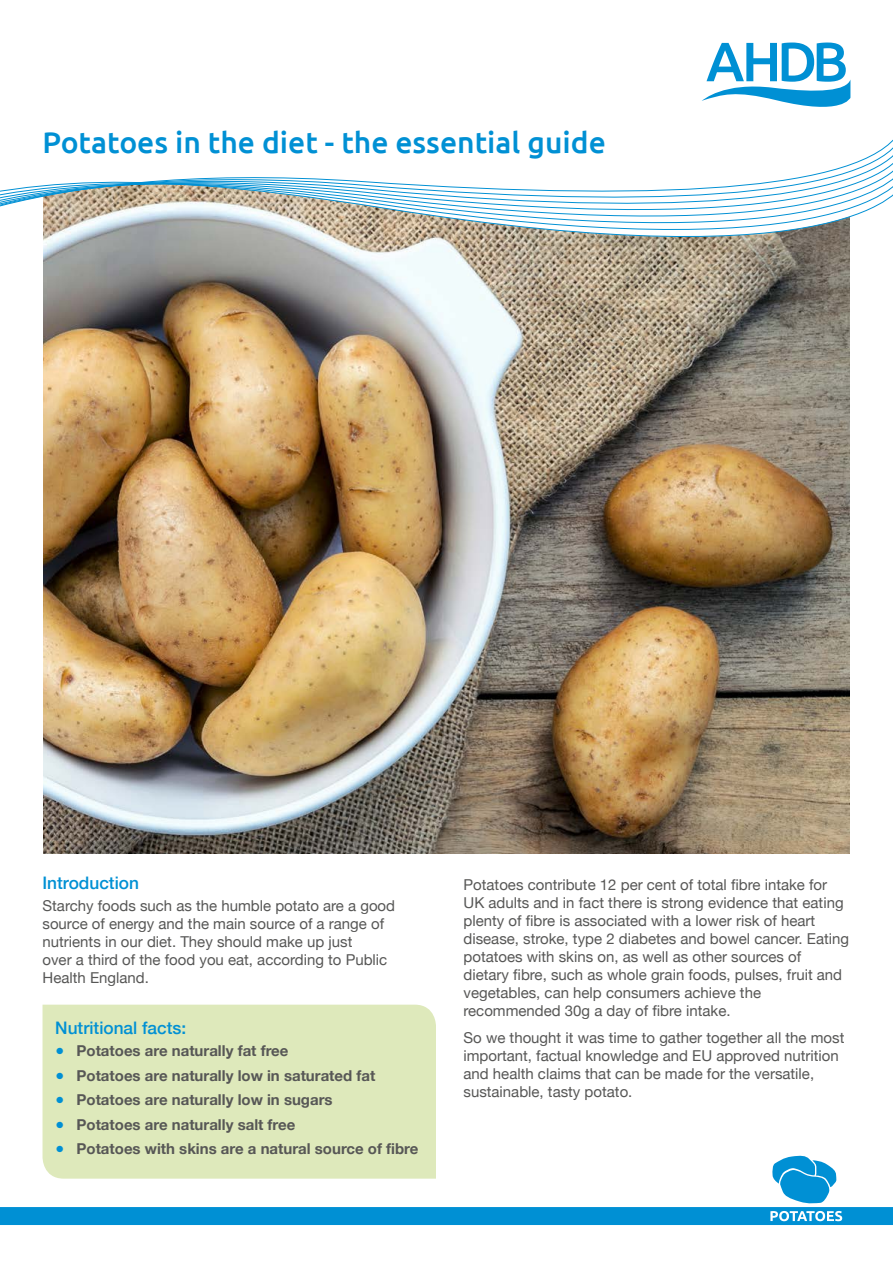
<style>
.page{position:relative;width:893px;height:1263px;background:#fff}
.page>*{position:absolute;margin:0;border:0;box-sizing:border-box;transform-origin:0 0}
.MAIN_TITLE{font:500 30px "Ubuntu";color:#0090d4}
.BLUE_SUB_HEADING_1{font:500 17.25px "Helvetica Neue";color:#0090d4}
.MAIN_BODY{font:15px/18px "Helvetica Neue";color:#575756}
.t1{font:700 15px "Helvetica Neue";color:#575756}
.s1{font-weight:400;color:#0090d4}
</style>
<div class="page">
<svg style="left:702px;top:43px;width:148px;height:64px"></svg>
<svg style="left:0;top:1156px;width:893px;height:69px"></svg>
<img style="left:43px;top:276px;width:807px;height:578px">
<svg style="left:43px;top:270px;width:807px;height:6px;background:#a5a198"></svg>
<svg style="left:43px;top:261px;width:807px;height:9px;background:#a9a59c"></svg>
<svg style="left:0;top:139px;width:893px;height:122px"></svg>
<div style="left:43px;top:1005px;width:393px;height:174px;background:#dee9bb"></div>
<p class="MAIN_TITLE" style="left:43px;top:124px;width:565px">Potatoes in the diet - the essential guide</p>
<p class="BLUE_SUB_HEADING_1" style="left:43px;top:868px;width:98px">Introduction</p>
<p class="MAIN_BODY" style="left:43px;top:897px;width:354px">Starchy foods such as the humble potato are a good source of energy and the main source of a range of nutrients in our diet. They should make up just<br>over a third of the food you eat, according to Public Health England.</p>
<p class="BLUE_SUB_HEADING_1" style="left:55px;top:1014px;width:133px">Nutritional facts:</p>
<p class="t1" style="left:55px;top:1039px;width:235px"><span class="s1">●</span> Potatoes are naturally fat free</p>
<p class="t1" style="left:55px;top:1064px;width:322px"><span class="s1">●</span> Potatoes are naturally low in saturated fat</p>
<p class="t1" style="left:55px;top:1088px;width:279px"><span class="s1">●</span> Potatoes are naturally low in sugars</p>
<p class="t1" style="left:55px;top:1112px;width:242px"><span class="s1">●</span> Potatoes are naturally salt free</p>
<p class="t1" style="left:55px;top:1137px;width:365px"><span class="s1">●</span> Potatoes with skins are a natural source of fibre</p>
<p class="MAIN_BODY" style="left:463px;top:877px;width:387px">Potatoes contribute 12 per cent of total fibre intake for UK adults and in fact there is strong evidence that eating plenty of fibre is associated with a lower risk of heart disease, stroke, type 2 diabetes and bowel cancer. Eating potatoes with skins on, as well as other sources of dietary fibre, such as whole grain foods, pulses, fruit and vegetables, can help consumers achieve the recommended 30g a day of fibre intake.</p>
<p class="MAIN_BODY" style="left:463px;top:1029px;width:382px">So we thought it was time to gather together all the most important, factual knowledge and EU approved nutrition and health claims that can be made for the versatile, sustainable, tasty potato.</p>
</div>
